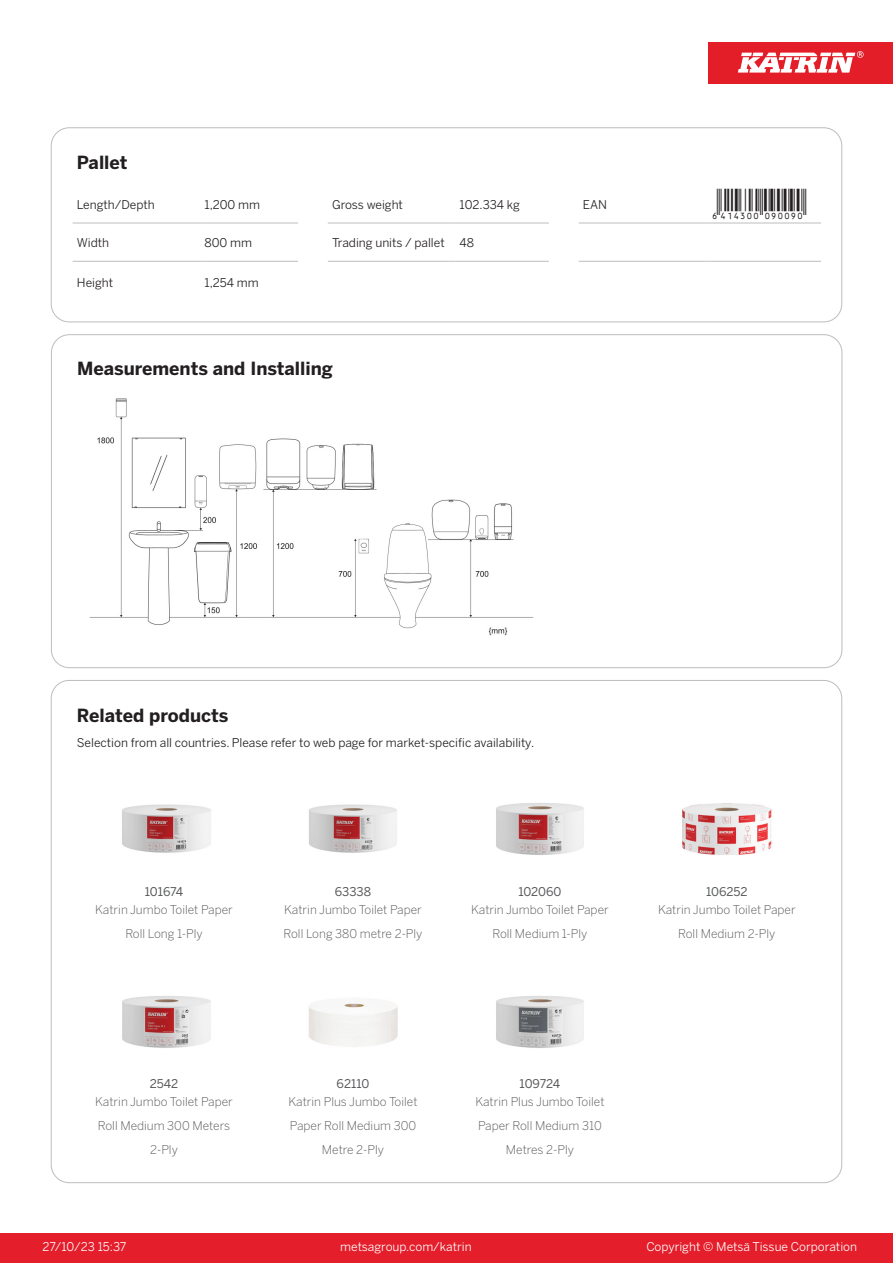
<style>
.page{position:relative;width:893px;height:1263px;background:#fff}
.page>*{position:absolute;margin:0;border:0;box-sizing:border-box;transform-origin:0 0}
.T_EAN{font:30px "Viisas EAN Matala";color:#231f20}
.T_TableHeader{font:700 18px "Benton Sans";color:#231f20}
.T_RelatedName{font:300 12px/24px "Benton Sans";color:#57585a;text-align:center}
.T_TableBody{font:12px "Benton Sans";color:#231f20}
.t1{font:12px "Benton Sans";color:#fff}
.T_RelatedCode{font:12px "Benton Sans";color:#57585a}
</style>
<div class="page">
<div style="left:0;top:1233px;width:893px;height:30px;background:#e41e2b"></div>
<div style="left:708px;top:43px;width:185px;height:41px;background:#e31e28"></div>
<svg style="left:738px;top:51px;width:126px;height:22px"></svg>
<hr style="left:73px;top:223px;width:127px;height:1px;background:#bcbdc0">
<hr style="left:200px;top:223px;width:98px;height:1px;background:#bcbdc0">
<hr style="left:328px;top:223px;width:127px;height:1px;background:#bcbdc0">
<hr style="left:455px;top:223px;width:94px;height:1px;background:#bcbdc0">
<hr style="left:579px;top:223px;width:127px;height:1px;background:#bcbdc0">
<hr style="left:706px;top:223px;width:115px;height:1px;background:#bcbdc0">
<hr style="left:73px;top:261px;width:127px;height:1px;background:#bcbdc0">
<hr style="left:200px;top:261px;width:98px;height:1px;background:#bcbdc0">
<hr style="left:328px;top:261px;width:127px;height:1px;background:#bcbdc0">
<hr style="left:455px;top:261px;width:94px;height:1px;background:#bcbdc0">
<hr style="left:579px;top:261px;width:127px;height:1px;background:#bcbdc0">
<hr style="left:706px;top:261px;width:115px;height:1px;background:#bcbdc0">
<div style="left:51px;top:128px;width:791px;height:194px;border:1px solid #bcbdc0;border-radius:18px"></div>
<img style="left:89px;top:398px;width:445px;height:238px">
<img style="left:122px;top:804px;width:89px;height:49px">
<img style="left:309px;top:804px;width:88px;height:49px">
<img style="left:496px;top:803px;width:88px;height:52px">
<img style="left:682px;top:803px;width:90px;height:52px">
<img style="left:122px;top:996px;width:89px;height:52px">
<img style="left:309px;top:1001px;width:89px;height:46px">
<img style="left:496px;top:996px;width:88px;height:52px">
<p class="T_TableHeader" style="left:77px;top:151px;width:52px">Pallet</p>
<p class="T_TableBody" style="left:77px;top:197px;width:79px">Length/Depth</p>
<p class="T_TableBody" style="left:204px;top:197px;width:57px">1,200 mm</p>
<p class="T_TableBody" style="left:332px;top:197px;width:72px">Gross weight</p>
<p class="T_TableBody" style="left:460px;top:197px;width:62px">102.334 kg</p>
<p class="T_TableBody" style="left:583px;top:197px;width:26px">EAN</p>
<p class="T_EAN" style="left:710px;top:188px;width:97px">*6414300090090*</p>
<p class="T_TableBody" style="left:77px;top:235px;width:34px">Width</p>
<p class="T_TableBody" style="left:204px;top:235px;width:49px">800 mm</p>
<p class="T_TableBody" style="left:332px;top:235px;width:114px">Trading units / pallet</p>
<p class="T_TableBody" style="left:460px;top:235px;width:16px">48</p>
<p class="T_TableBody" style="left:77px;top:276px;width:38px">Height</p>
<p class="T_TableBody" style="left:204px;top:276px;width:56px">1,254 mm</p>
<p class="T_TableHeader" style="left:77px;top:357px;width:257px">Measurements and Installing</p>
<p class="T_TableHeader" style="left:77px;top:704px;width:153px">Related products</p>
<p class="T_TableBody" style="left:77px;top:735px;width:459px">Selection from all countries. Please refer to web page for market-specific availability.</p>
<p class="T_RelatedCode" style="left:145px;top:884px;width:40px">101674</p>
<p class="T_RelatedCode" style="left:335px;top:884px;width:38px">63338</p>
<p class="T_RelatedCode" style="left:518px;top:884px;width:45px">102060</p>
<p class="T_RelatedCode" style="left:706px;top:884px;width:43px">106252</p>
<p class="T_RelatedName" style="left:95px;top:897px;width:139px">Katrin Jumbo Toilet Paper<br>Roll Long 1-Ply</p>
<p class="T_RelatedName" style="left:284px;top:897px;width:140px;text-align:left">Katrin Jumbo Toilet Paper<br>Roll Long 380 metre 2-Ply</p>
<p class="T_RelatedName" style="left:471px;top:897px;width:139px">Katrin Jumbo Toilet Paper<br>Roll Medium 1-Ply</p>
<p class="T_RelatedName" style="left:658px;top:897px;width:139px">Katrin Jumbo Toilet Paper<br>Roll Medium 2-Ply</p>
<p class="T_RelatedCode" style="left:150px;top:1076px;width:30px">2542</p>
<p class="T_RelatedCode" style="left:337px;top:1076px;width:34px">62110</p>
<p class="T_RelatedCode" style="left:520px;top:1076px;width:42px">109724</p>
<p class="T_RelatedName" style="left:95px;top:1089px;width:139px">Katrin Jumbo Toilet Paper<br>Roll Medium 300 Meters<br>2-Ply</p>
<p class="T_RelatedName" style="left:288px;top:1089px;width:131px">Katrin Plus Jumbo Toilet<br>Paper Roll Medium 300<br>Metre 2-Ply</p>
<p class="T_RelatedName" style="left:475px;top:1089px;width:131px">Katrin Plus Jumbo Toilet<br>Paper Roll Medium 310<br>Metres 2-Ply</p>
<p class="t1" style="left:43px;top:1239px;width:85px">27/10/23 15:37</p>
<p class="t1" style="left:340px;top:1239px;width:133px">metsagroup.com/katrin</p>
<p class="t1" style="left:646px;top:1239px;width:212px">Copyright © Metsä Tissue Corporation</p>
</div>
